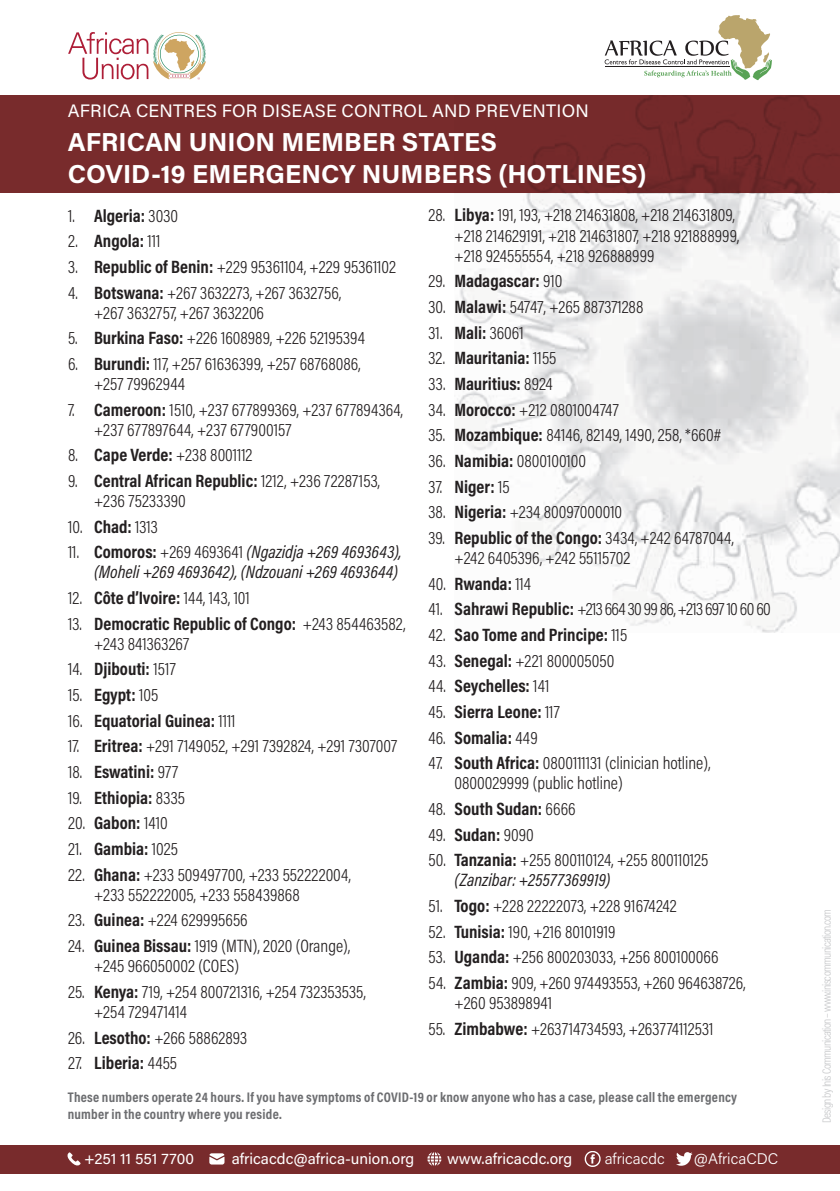
<style>
.page{position:relative;width:840px;height:1191px;background:#fff}
.page>*{position:absolute;margin:0;border:0;box-sizing:border-box;transform-origin:0 0}
.t1{font:700 26px/32px "Acumin Pro";color:#fff}
.t2{font:300 18px/20px "Acumin Pro Cond";color:#231f20}
.t3{font:700 18px "Acumin Pro Cond";color:#231f20}
.t4{font:italic 18px/20px "Acumin Pro Cond";color:#231f20;text-align:right}
.t5{font:300 18px "Acumin Pro Cond";letter-spacing:-.035em;color:#231f20}
.t6{font:18px "Acumin Pro";letter-spacing:.01em;color:#fff}
.t7{font:15.4px "Acumin Pro";color:#fff}
.t8{font:300 15.4px "Acumin Pro";color:#fff}
.t9{font:700 14px/16.8px "Acumin Pro Cond";letter-spacing:.02em;color:#6c6d70}
.t10{font:300 12px "Acumin Pro Cond";letter-spacing:-.05em;color:#c7c8ca}
.s1{font-weight:300}
.s2{font-weight:700}
.s3{font-weight:300;font-style:normal}
.s4{font-weight:700;font-style:normal}
.s5{font-weight:400;font-style:italic}
</style>
<div class="page">
<img style="left:457px;top:193px;width:382px;height:439px">
<svg style="left:68px;top:32px;width:138px;height:48px"></svg>
<svg style="left:604px;top:15px;width:167px;height:65px"></svg>
<div style="left:0;top:1145px;width:839px;height:28px;background:#782b2c"></div>
<svg style="left:67px;top:1152px;width:14px;height:13px"></svg>
<svg style="left:209px;top:1153px;width:15px;height:11px"></svg>
<svg style="left:427px;top:1152px;width:14px;height:13px"></svg>
<svg style="left:584px;top:1151px;width:16px;height:16px"></svg>
<svg style="left:676px;top:1152px;width:16px;height:13px"></svg>
<div style="left:0;top:96px;width:839px;height:97px;background:#782b2c"></div>
<img style="left:527px;top:96px;width:312px;height:97px">
<p class="t6" style="left:68px;top:98px;width:522px">AFRICA CENTRES FOR DISEASE CONTROL AND PREVENTION</p>
<h1 class="t1" style="left:68px;top:125px;width:580px">AFRICAN UNION MEMBER STATES<br>COVID-19 EMERGENCY NUMBERS (HOTLINES)</h1>
<p class="t3" style="left:68px;top:203px;width:112px"><span class="s1">1.</span> Algeria: <span class="s1">3030</span></p>
<p class="t3" style="left:68px;top:229px;width:94px"><span class="s1">2.</span> Angola: <span class="s1">111</span></p>
<p class="t2" style="left:68px;top:256px;width:329px">3. <span class="s2">Republic of Benin:</span> +229 95361104, +229 95361102</p>
<p class="t2" style="left:94px;top:282px;width:248px;text-indent:-26px">4. <span class="s2">Botswana:</span> +267 3632273, +267 3632756, +267 3632757, +267 3632206</p>
<p class="t2" style="left:68px;top:328px;width:298px">5. <span class="s2">Burkina Faso:</span> +226 1608989, +226 52195394</p>
<p class="t2" style="left:94px;top:353px;width:268px;text-indent:-26px">6. <span class="s2">Burundi:</span> 117, +257 61636399, +257 68768086, +257 79962944</p>
<p class="t2" style="left:94px;top:399px;width:310px;text-indent:-26px">7. <span class="s2">Cameroon:</span> 1510, +237 677899369, +237 677894364, +237 677897644, +237 677900157</p>
<p class="t2" style="left:68px;top:445px;width:186px">8. <span class="s2">Cape Verde:</span> +238 8001112</p>
<p class="t2" style="left:94px;top:470px;width:287px;text-indent:-26px">9. <span class="s2">Central African Republic:</span> 1212, +236 72287153, +236 75233390</p>
<p class="t2" style="left:68px;top:516px;width:91px">10. <span class="s2">Chad:</span> 1313</p>
<p class="t4" style="left:68px;top:542px;width:335px"><span class="s3">11.</span> <span class="s4">Comoros:</span> <span class="s3">+269 4693641</span> (Ngazidja +269 4693643), (Moheli +269 4693642), (Ndzouani +269 4693644)</p>
<p class="t2" style="left:68px;top:587px;width:183px">12. <span class="s2">Côte d’Ivoire:</span> 144, 143, 101</p>
<p class="t2" style="left:94px;top:613px;width:312px;text-indent:-26px">13. <span class="s2">Democratic Republic of Congo:</span> +243 854463582, +243 841363267</p>
<p class="t3" style="left:68px;top:657px;width:109px"><span class="s1">14.</span> Djibouti: <span class="s1">1517</span></p>
<p class="t2" style="left:68px;top:684px;width:92px">15. <span class="s2">Egypt:</span> 105</p>
<p class="t3" style="left:68px;top:708px;width:169px"><span class="s1">16.</span> Equatorial Guinea: <span class="s1">1111</span></p>
<p class="t2" style="left:68px;top:736px;width:330px">17. <span class="s2">Eritrea:</span> +291 7149052, +291 7392824, +291 7307007</p>
<p class="t3" style="left:68px;top:760px;width:111px"><span class="s1">18.</span> Eswatini: <span class="s1">977</span></p>
<p class="t3" style="left:68px;top:785px;width:118px"><span class="s1">19.</span> Ethiopia: <span class="s1">8335</span></p>
<p class="t2" style="left:68px;top:813px;width:101px">20. <span class="s2">Gabon:</span> 1410</p>
<p class="t2" style="left:68px;top:838px;width:111px">21. <span class="s2">Gambia:</span> 1025</p>
<p class="t2" style="left:94px;top:864px;width:258px;text-indent:-26px">22. <span class="s2">Ghana:</span> +233 509497700, +233 552222004, +233 552222005, +233 558439868</p>
<p class="t2" style="left:68px;top:910px;width:181px">23. <span class="s2">Guinea:</span> +224 629995656</p>
<p class="t2" style="left:94px;top:935px;width:257px;text-indent:-26px">24. <span class="s2">Guinea Bissau:</span> 1919 (MTN), 2020 (Orange), +245 966050002 (COES)</p>
<p class="t2" style="left:94px;top:981px;width:273px;text-indent:-26px">25. <span class="s2">Kenya:</span> 719, +254 800721316, +254 732353535, +254 729471414</p>
<p class="t2" style="left:68px;top:1027px;width:180px">26. <span class="s2">Lesotho:</span> +266 58862893</p>
<p class="t3" style="left:68px;top:1051px;width:111px"><span class="s1">27.</span> Liberia: <span class="s1">4455</span></p>
<p class="t2" style="left:454px;top:205px;width:286px;text-indent:-26px">28. <span class="s2">Libya:</span> 191, 193, +218 214631808, +218 214631809, +218 214629191, +218 214631807, +218 921888999, +218 924555554, +218 926888999</p>
<p class="t3" style="left:428px;top:269px;width:135px"><span class="s1">29.</span> Madagascar: <span class="s1">910</span></p>
<p class="t2" style="left:428px;top:296px;width:216px">30. <span class="s2">Malawi:</span> 54747, +265 887371288</p>
<p class="t2" style="left:428px;top:322px;width:97px">31. <span class="s2">Mali:</span> 36061</p>
<p class="t3" style="left:428px;top:346px;width:129px"><span class="s1">32.</span> Mauritania: <span class="s1">1155</span></p>
<p class="t3" style="left:428px;top:372px;width:126px"><span class="s1">33.</span> Mauritius: <span class="s1">8924</span></p>
<p class="t2" style="left:428px;top:399px;width:191px">34. <span class="s2">Morocco:</span> +212 0801004747</p>
<p class="t2" style="left:428px;top:425px;width:294px">35. <span class="s2">Mozambique:</span> 84146, 82149, 1490, 258, *660#</p>
<p class="t2" style="left:428px;top:450px;width:159px">36. <span class="s2">Namibia:</span> 0800100100</p>
<p class="t3" style="left:428px;top:474px;width:83px"><span class="s1">37.</span> Niger: <span class="s1">15</span></p>
<p class="t2" style="left:428px;top:502px;width:195px">38. <span class="s2">Nigeria:</span> +234 80097000010</p>
<p class="t2" style="left:454px;top:527px;width:280px;text-indent:-26px">39. <span class="s2">Republic of the Congo:</span> 3434, +242 64787044, +242 6405396, +242 55115702</p>
<p class="t3" style="left:428px;top:571px;width:104px"><span class="s1">40.</span> Rwanda: <span class="s1">114</span></p>
<p class="t5" style="left:428px;top:597px;width:343px">41. <span class="s2">Sahrawi Republic:</span> +213 664 30 99 86, +213 697 10 60 60</p>
<p class="t3" style="left:428px;top:623px;width:200px"><span class="s1">42.</span> Sao Tome and Principe: <span class="s1">115</span></p>
<p class="t2" style="left:428px;top:650px;width:187px">43. <span class="s2">Senegal:</span> +221 800005050</p>
<p class="t3" style="left:428px;top:674px;width:122px"><span class="s1">44.</span> Seychelles: <span class="s1">141</span></p>
<p class="t3" style="left:428px;top:700px;width:133px"><span class="s1">45.</span> Sierra Leone: <span class="s1">117</span></p>
<p class="t3" style="left:428px;top:725px;width:111px"><span class="s1">46.</span> Somalia: <span class="s1">449</span></p>
<p class="t2" style="left:454px;top:753px;width:257px;text-indent:-26px">47. <span class="s2">South Africa:</span> 0800111131 (clinician hotline),<br>0800029999 (public hotline)</p>
<p class="t3" style="left:428px;top:797px;width:149px"><span class="s1">48.</span> South Sudan: <span class="s1">6666</span></p>
<p class="t2" style="left:428px;top:824px;width:107px">49. <span class="s2">Sudan:</span> 9090</p>
<p class="t2" style="left:454px;top:850px;width:255px;text-indent:-26px">50. <span class="s2">Tanzania:</span> +255 800110124, +255 800110125 <span class="s5">(Zanzibar: +25577369919)</span></p>
<p class="t2" style="left:428px;top:895px;width:250px">51. <span class="s2">Togo:</span> +228 22222073, +228 91674242</p>
<p class="t2" style="left:428px;top:921px;width:188px">52. <span class="s2">Tunisia:</span> 190, +216 80101919</p>
<p class="t2" style="left:428px;top:947px;width:291px">53. <span class="s2">Uganda:</span> +256 800203033, +256 800100066</p>
<p class="t2" style="left:454px;top:972px;width:292px;text-indent:-26px">54. <span class="s2">Zambia:</span> 909, +260 974493553, +260 964638726, +260 953898941</p>
<p class="t2" style="left:428px;top:1018px;width:286px">55. <span class="s2">Zimbabwe:</span> +263714734593, +263774112531</p>
<p class="t9" style="left:68px;top:1088px;width:670px">These numbers operate 24 hours. If you have symptoms of COVID-19 or know anyone who has a case, please call the emergency number in the country where you reside.</p>
<p class="t7" style="left:84px;top:1147px;width:111px">+251 11 551 7700</p>
<p class="t7" style="left:231px;top:1147px;width:184px">africacdc@africa-union.org</p>
<p class="t7" style="left:447px;top:1147px;width:126px">www.africacdc.org</p>
<p class="t8" style="left:604px;top:1147px;width:61px">africacdc</p>
<p class="t8" style="left:693px;top:1147px;width:86px">@AfricaCDC</p>
<p class="t10" style="left:818px;top:1123px;width:215px;rotate:-90deg">Design by Inis Communication – www.iniscommunication.com</p>
</div>
